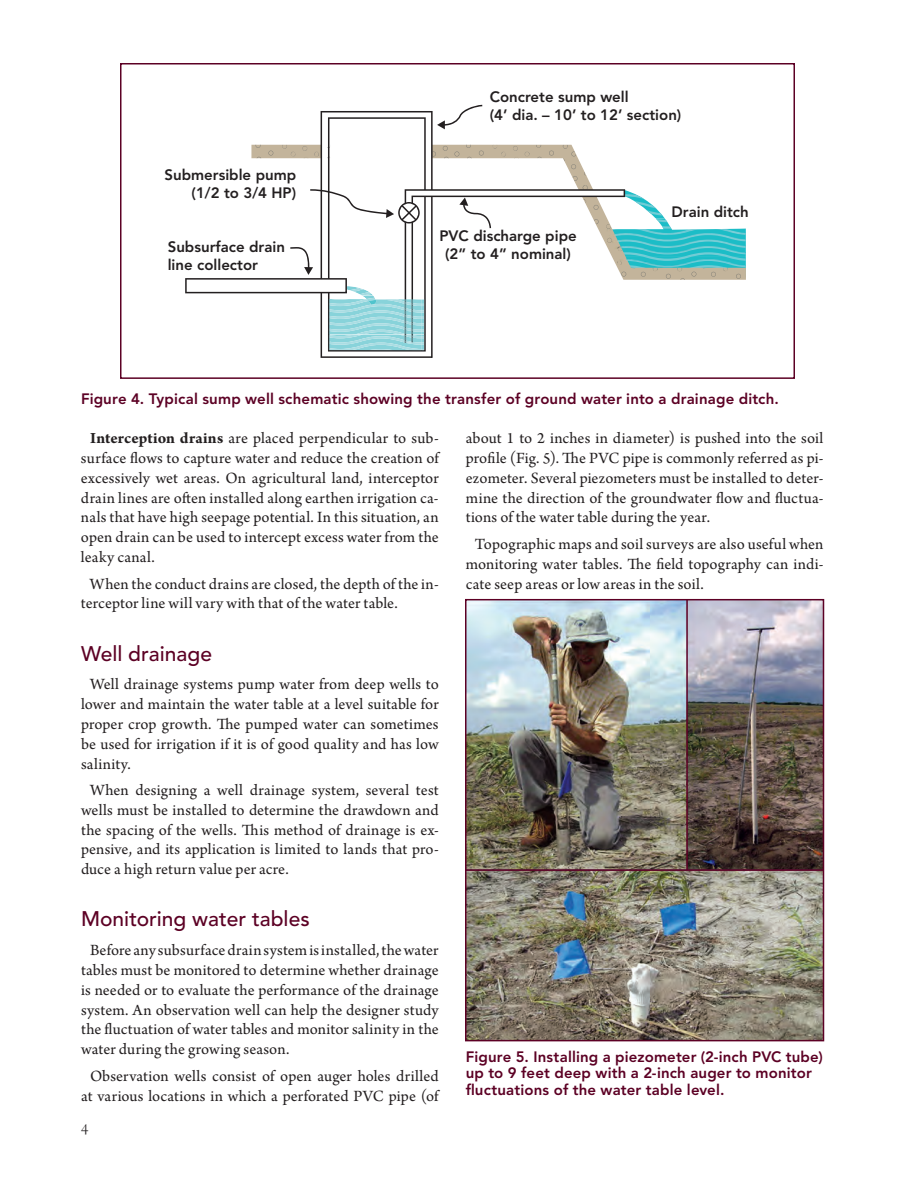
<style>
.page{position:relative;width:918px;height:1188px;background:#fff}
.page>*{position:absolute;margin:0;border:0;box-sizing:border-box;transform-origin:0 0}
.t1{font:500 21px "Avenir";color:#5c0024}
.t2{font:16.5px/19.8px "Arno Pro";letter-spacing:.005em;color:#231f20;text-align:justify}
.t3{font:16.5px "Arno Pro Light Display";color:#231f20}
.t4{font:800 15px/16.5px "Avenir";letter-spacing:.01em;color:#5c0024}
.t5{font:800 15px/18px "Avenir";color:#231f20}
.s1{font-weight:700}
</style>
<div class="page">
<svg style="left:185px;top:105px;width:561px;height:253px"></svg>
<img style="left:282px;top:145px;width:49px;height:13px">
<img style="left:493px;top:145px;width:37px;height:13px">
<img style="left:606px;top:224px;width:140px;height:28px">
<div style="left:120px;top:63px;width:675px;height:316px;border:2px solid #5c0024"></div>
<img style="left:468px;top:602px;width:353px;height:436px">
<div style="left:465px;top:599px;width:359px;height:442px;border:2px solid #5c0024"></div>
<hr style="left:466px;top:869px;width:358px;height:2px;background:#5c0024">
<hr style="left:686px;top:599px;width:2px;height:271px;background:#5c0024">
<p class="t5" style="left:165px;top:165px;width:133px;text-align:right">Submersible pump (1/2 to 3/4 HP)</p>
<p class="t5" style="left:168px;top:238px;width:119px">Subsurface drain line collector</p>
<p class="t5" style="left:490px;top:88px;width:193px">Concrete sump well<br>(4’ dia. – 10’ to 12’ section)</p>
<p class="t5" style="left:439px;top:227px;width:139px;text-align:center">PVC discharge pipe (2” to 4” nominal)</p>
<p class="t5" style="left:672px;top:203px;width:79px">Drain ditch</p>
<p class="t4" style="left:81px;top:390px;width:699px">Figure 4. Typical sump well schematic showing the transfer of ground water into a drainage ditch.</p>
<p class="t2" style="left:466px;top:429px;width:359px">about 1 to 2 inches in diameter) is pushed into the soil profile (Fig. 5). The PVC pipe is commonly referred as pi&shy;ezometer. Several piezometers must be installed to deter&shy;mine the direction of the groundwater flow and fluctua&shy;tions of the water table during the year.</p>
<p class="t2" style="left:466px;top:535px;width:359px;text-indent:9px">Topographic maps and soil surveys are also useful when monitoring water tables. The field topography can indi&shy;cate seep areas or low areas in the soil.</p>
<p class="t2" style="left:81px;top:429px;width:359px;text-indent:9px"><span class="s1">Interception drains</span> are placed perpendicular to sub&shy;surface flows to capture water and reduce the creation of excessively wet areas. On agricultural land, interceptor drain lines are often installed along earthen irrigation ca&shy;nals that have high seepage potential. In this situation, an open drain can be used to intercept excess water from the leaky canal.</p>
<p class="t2" style="left:81px;top:575px;width:359px;text-indent:9px">When the conduct drains are closed, the depth of the in&shy;terceptor line will vary with that of the water table.</p>
<p class="t1" style="left:81px;top:641px;width:133px">Well drainage</p>
<p class="t2" style="left:81px;top:675px;width:359px;text-indent:9px">Well drainage systems pump water from deep wells to lower and maintain the water table at a level suitable for proper crop growth. The pumped water can sometimes be used for irrigation if it is of good quality and has low salinity.</p>
<p class="t2" style="left:81px;top:781px;width:359px;text-indent:9px">When designing a well drainage system, several test wells must be installed to determine the drawdown and the spacing of the wells. This method of drainage is ex&shy;pensive, and its application is limited to lands that pro&shy;duce a high return value per acre.</p>
<p class="t1" style="left:81px;top:907px;width:230px">Monitoring water tables</p>
<p class="t2" style="left:81px;top:941px;width:359px;text-indent:9px">Before any subsurface drain system is installed, the water tables must be monitored to determine whether drainage is needed or to evaluate the performance of the drainage system. An observation well can help the designer study the fluctuation of water tables and monitor salinity in the water during the growing season.</p>
<p class="t2" style="left:81px;top:1067px;width:359px;text-align:center">Observation wells consist of open auger holes drilled at various locations in which a perforated PVC pipe (of</p>
<p class="t4" style="left:466px;top:1048px;width:359px">Figure 5. Installing a piezometer (2-inch PVC tube) up to 9 feet deep with a 2-inch auger to monitor fluctuations of the water table level.</p>
<p class="t3" style="left:81px;top:1120px;width:9px">4</p>
</div>
